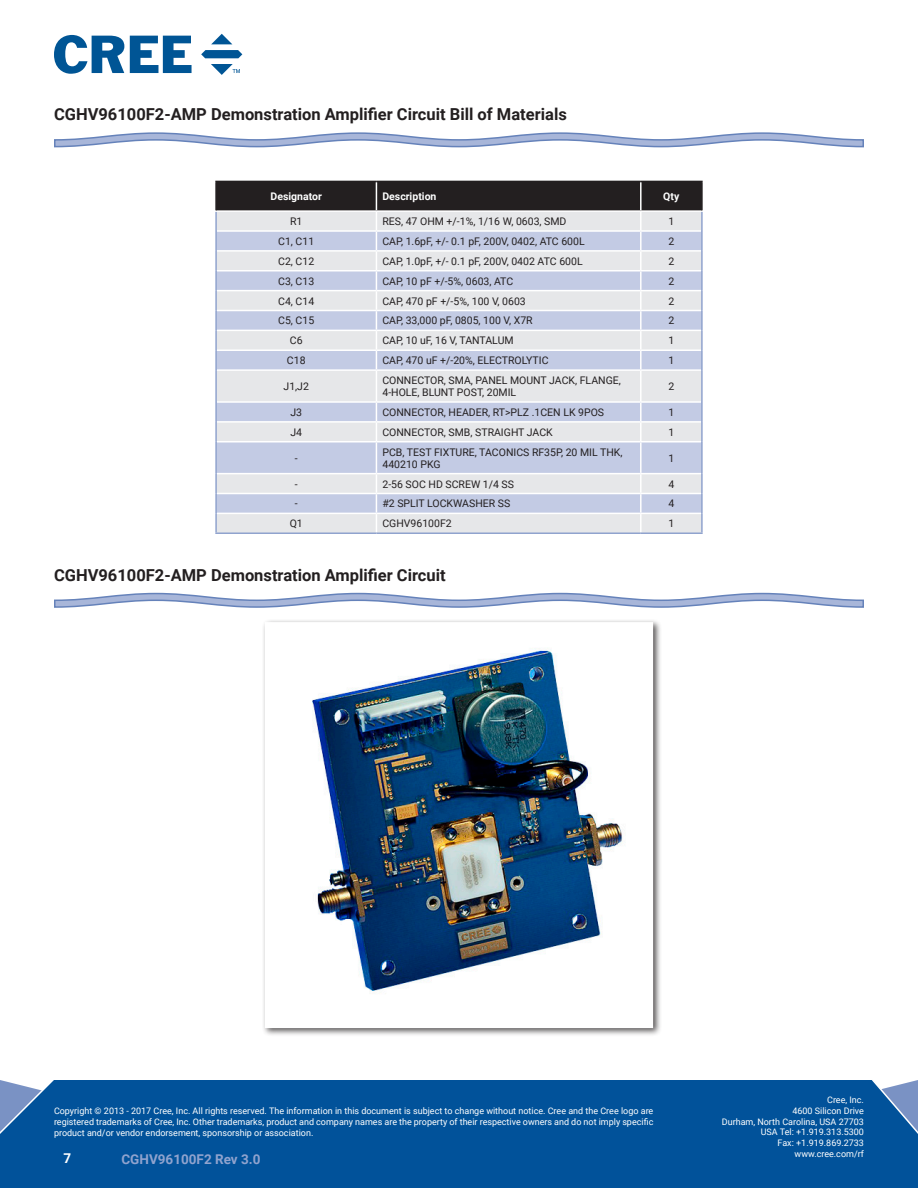
<style>
.page{position:relative;width:918px;height:1188px;background:#fff}
.page>*{position:absolute;margin:0;border:0;box-sizing:border-box;transform-origin:0 0}
.t1{font:700 16.5px "Roboto";color:#231f20}
.t2{font:700 13.5px "Roboto";color:#90a3ce}
.t3{font:700 13.5px "Roboto";color:#fff}
.t4{font:10.5px/12px "Roboto";color:#231f20}
.t5{font:700 10.5px "Roboto";color:#fff}
.t6{font:9px/10.8px "Roboto";color:#fff;text-align:right}
</style>
<div class="page">
<div style="left:0;top:1080px;width:918px;height:108px;background:#01529a"></div>
<svg style="left:54px;top:35px;width:70px;height:39px"></svg>
<svg style="left:130px;top:36px;width:62px;height:37px"></svg>
<svg style="left:211px;top:34px;width:21px;height:10px"></svg>
<svg style="left:201px;top:50px;width:41px;height:8px"></svg>
<svg style="left:211px;top:64px;width:29px;height:10px"></svg>
<svg style="left:54px;top:132px;width:810px;height:16px"></svg>
<div style="left:217px;top:514px;width:484px;height:18px;background:#e6e7e9"></div>
<svg style="left:217px;top:371px;width:484px;height:142px;background:#d5d9e6"></svg>
<hr style="left:376px;top:371px;width:1px;height:30px;background:#fff">
<hr style="left:640px;top:371px;width:2px;height:30px;background:#fff">
<hr style="left:217px;top:401px;width:159px;height:2px;background:#fff">
<hr style="left:376px;top:401px;width:265px;height:2px;background:#fff">
<hr style="left:641px;top:401px;width:60px;height:2px;background:#fff">
<hr style="left:217px;top:421px;width:159px;height:2px;background:#fff">
<hr style="left:376px;top:421px;width:265px;height:2px;background:#fff">
<svg style="left:376px;top:403px;width:1px;height:38px"></svg>
<hr style="left:641px;top:421px;width:60px;height:2px;background:#fff">
<svg style="left:640px;top:403px;width:2px;height:38px"></svg>
<hr style="left:217px;top:441px;width:159px;height:1px;background:#fff">
<hr style="left:376px;top:441px;width:265px;height:1px;background:#fff">
<hr style="left:376px;top:442px;width:1px;height:31px;background:#fff">
<hr style="left:641px;top:441px;width:60px;height:1px;background:#fff">
<hr style="left:640px;top:442px;width:2px;height:31px;background:#fff">
<hr style="left:217px;top:473px;width:159px;height:1px;background:#fff">
<hr style="left:376px;top:473px;width:265px;height:1px;background:#fff">
<hr style="left:641px;top:473px;width:60px;height:1px;background:#fff">
<hr style="left:217px;top:493px;width:159px;height:1px;background:#fff">
<hr style="left:376px;top:493px;width:265px;height:1px;background:#fff">
<hr style="left:641px;top:493px;width:60px;height:1px;background:#fff">
<svg style="left:376px;top:474px;width:1px;height:58px"></svg>
<svg style="left:640px;top:474px;width:2px;height:58px"></svg>
<svg style="left:215px;top:181px;width:488px;height:188px;background:#bbbec9"></svg>
<hr style="left:215px;top:310px;width:2px;height:20px;background:#90a3ce">
<hr style="left:701px;top:310px;width:2px;height:20px;background:#90a3ce">
<hr style="left:215px;top:330px;width:2px;height:20px;background:#90a3ce">
<hr style="left:701px;top:330px;width:2px;height:20px;background:#90a3ce">
<hr style="left:215px;top:350px;width:2px;height:20px;background:#90a3ce">
<hr style="left:701px;top:350px;width:2px;height:20px;background:#90a3ce">
<hr style="left:215px;top:370px;width:2px;height:32px;background:#90a3ce">
<hr style="left:701px;top:370px;width:2px;height:32px;background:#90a3ce">
<hr style="left:215px;top:402px;width:2px;height:20px;background:#90a3ce">
<hr style="left:701px;top:402px;width:2px;height:20px;background:#90a3ce">
<hr style="left:215px;top:422px;width:2px;height:20px;background:#90a3ce">
<hr style="left:701px;top:422px;width:2px;height:20px;background:#90a3ce">
<hr style="left:215px;top:442px;width:2px;height:32px;background:#90a3ce">
<hr style="left:701px;top:442px;width:2px;height:32px;background:#90a3ce">
<hr style="left:215px;top:474px;width:2px;height:20px;background:#90a3ce">
<hr style="left:701px;top:474px;width:2px;height:20px;background:#90a3ce">
<svg style="left:215px;top:494px;width:2px;height:38px"></svg>
<svg style="left:701px;top:494px;width:2px;height:38px"></svg>
<hr style="left:215px;top:532px;width:161px;height:2px;background:#90a3ce">
<hr style="left:376px;top:532px;width:265px;height:2px;background:#90a3ce">
<hr style="left:641px;top:532px;width:62px;height:2px;background:#90a3ce">
<svg style="left:54px;top:592px;width:810px;height:16px"></svg>
<img style="left:263px;top:620px;width:397px;height:415px">
<h1 class="t1" style="left:54px;top:103px;width:514px">CGHV96100F2-AMP Demonstration Amplifier Circuit Bill of Materials</h1>
<p class="t5" style="left:271px;top:189px;width:53px">Designator</p>
<p class="t5" style="left:382px;top:189px;width:56px">Description</p>
<p class="t5" style="left:663px;top:189px;width:18px">Qty</p>
<p class="t4" style="left:290px;top:215px;width:14px">R1</p>
<p class="t4" style="left:382px;top:215px;width:186px">RES, 47 OHM +/-1%, 1/16 W, 0603, SMD</p>
<p class="t4" style="left:668px;top:215px;width:7px">1</p>
<p class="t4" style="left:278px;top:235px;width:38px">C1, C11</p>
<p class="t4" style="left:382px;top:235px;width:204px">CAP, 1.6pF, +/- 0.1 pF, 200V, 0402, ATC 600L</p>
<p class="t4" style="left:668px;top:235px;width:7px">2</p>
<p class="t4" style="left:278px;top:255px;width:38px">C2, C12</p>
<p class="t4" style="left:382px;top:255px;width:202px">CAP, 1.0pF, +/- 0.1 pF, 200V, 0402 ATC 600L</p>
<p class="t4" style="left:668px;top:255px;width:7px">2</p>
<p class="t4" style="left:278px;top:275px;width:38px">C3, C13</p>
<p class="t4" style="left:382px;top:275px;width:132px">CAP, 10 pF +/-5%, 0603, ATC</p>
<p class="t4" style="left:668px;top:275px;width:7px">2</p>
<p class="t4" style="left:278px;top:294px;width:38px">C4, C14</p>
<p class="t4" style="left:382px;top:294px;width:145px">CAP, 470 pF +/-5%, 100 V, 0603</p>
<p class="t4" style="left:668px;top:294px;width:7px">2</p>
<p class="t4" style="left:278px;top:314px;width:38px">C5, C15</p>
<p class="t4" style="left:382px;top:314px;width:152px">CAP, 33,000 pF, 0805, 100 V, X7R</p>
<p class="t4" style="left:668px;top:314px;width:7px">2</p>
<p class="t4" style="left:290px;top:334px;width:14px">C6</p>
<p class="t4" style="left:382px;top:334px;width:133px">CAP, 10 uF, 16 V, TANTALUM</p>
<p class="t4" style="left:668px;top:334px;width:7px">1</p>
<p class="t4" style="left:287px;top:354px;width:20px">C18</p>
<p class="t4" style="left:382px;top:354px;width:168px">CAP, 470 uF +/-20%, ELECTROLYTIC</p>
<p class="t4" style="left:668px;top:354px;width:7px">1</p>
<p class="t4" style="left:284px;top:380px;width:27px">J1,J2</p>
<p class="t4" style="left:382px;top:374px;width:240px">CONNECTOR, SMA, PANEL MOUNT JACK, FLANGE,<br>4-HOLE, BLUNT POST, 20MIL</p>
<p class="t4" style="left:668px;top:380px;width:7px">2</p>
<p class="t4" style="left:290px;top:406px;width:13px">J3</p>
<p class="t4" style="left:382px;top:406px;width:223px">CONNECTOR, HEADER, RT&gt;PLZ .1CEN LK 9POS</p>
<p class="t4" style="left:668px;top:406px;width:7px">1</p>
<p class="t4" style="left:290px;top:426px;width:13px">J4</p>
<p class="t4" style="left:382px;top:426px;width:172px">CONNECTOR, SMB, STRAIGHT JACK</p>
<p class="t4" style="left:668px;top:426px;width:7px">1</p>
<p class="t4" style="left:295px;top:452px;width:4px">-</p>
<p class="t4" style="left:382px;top:446px;width:242px">PCB, TEST FIXTURE, TACONICS RF35P, 20 MIL THK,<br>440210 PKG</p>
<p class="t4" style="left:668px;top:452px;width:7px">1</p>
<p class="t4" style="left:295px;top:477px;width:4px">-</p>
<p class="t4" style="left:382px;top:477px;width:133px">2-56 SOC HD SCREW 1/4 SS</p>
<p class="t4" style="left:668px;top:477px;width:7px">4</p>
<p class="t4" style="left:295px;top:497px;width:4px">-</p>
<p class="t4" style="left:382px;top:497px;width:129px">#2 SPLIT LOCKWASHER SS</p>
<p class="t4" style="left:668px;top:497px;width:7px">4</p>
<p class="t4" style="left:290px;top:517px;width:15px">Q1</p>
<p class="t4" style="left:382px;top:517px;width:71px">CGHV96100F2</p>
<p class="t4" style="left:668px;top:517px;width:7px">1</p>
<h1 class="t1" style="left:54px;top:563px;width:393px">CGHV96100F2-AMP Demonstration Amplifier Circuit</h1>
<p class="t6" style="left:54px;top:1105px;width:601px;text-align:justify">Copyright © 2013 - 2017 Cree, Inc. All rights reserved. The information in this document is subject to change without notice. Cree and the Cree logo are registered trademarks of Cree, Inc. Other trademarks, product and company names are the property of their respective owners and do not imply specific product and/or vendor endorsement, sponsorship or association.</p>
<p class="t3" style="left:64px;top:1148px;width:9px">7</p>
<p class="t2" style="left:122px;top:1150px;width:141px">CGHV96100F2 Rev 3.0</p>
<p class="t6" style="left:722px;top:1094px;width:144px">Cree, Inc.<br>4600 Silicon Drive<br>Durham, North Carolina, USA 27703<br>USA Tel: +1.919.313.5300<br>Fax: +1.919.869.2733 www.cree.com/rf</p>
</div>
